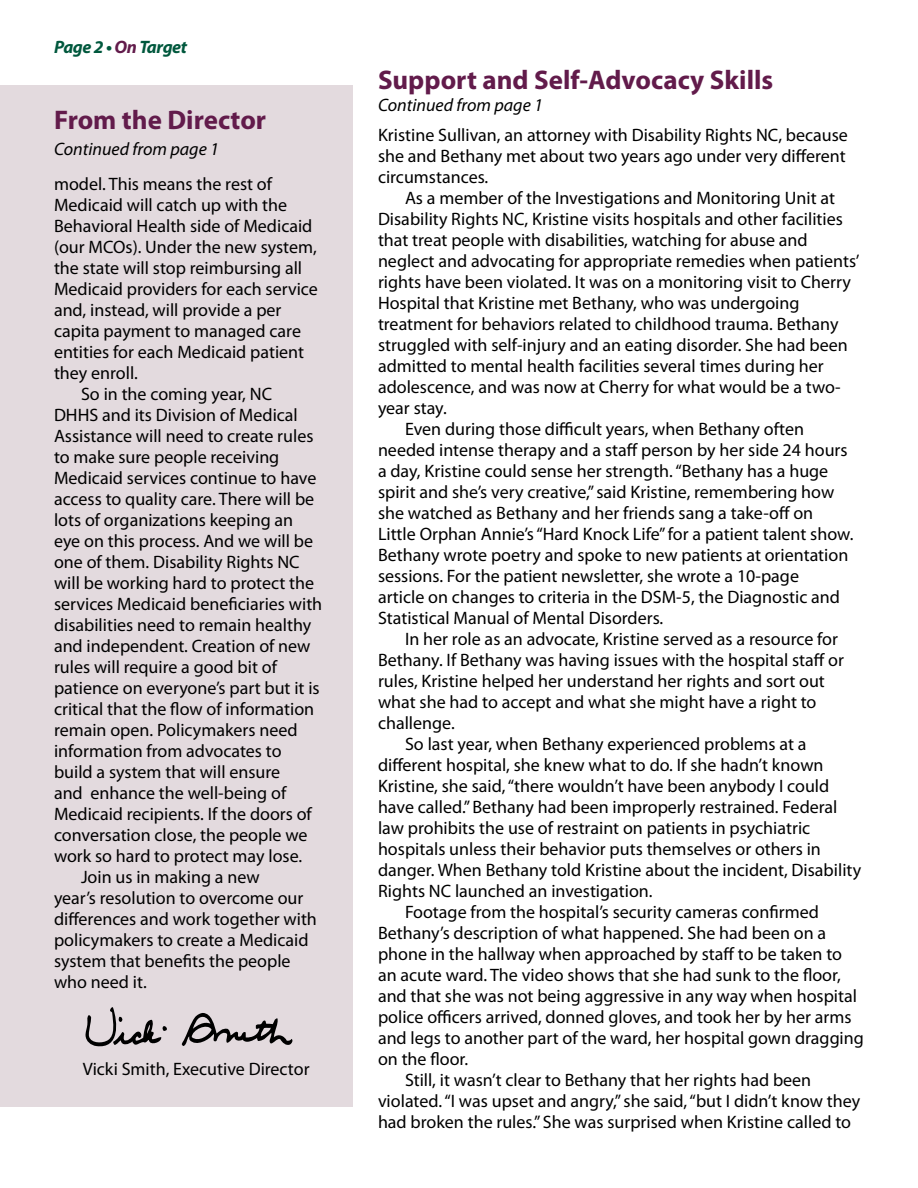
<style>
.page{position:relative;width:918px;height:1188px;background:#fff}
.page>*{position:absolute;margin:0;border:0;box-sizing:border-box;transform-origin:0 0}
.t1{font:700 27px "Myriad Pro";color:#621b4b}
.t2{font:18px/21px "Myriad Pro";color:#000}
.t3{font:italic 18px "Myriad Pro";color:#000}
.t4{font:italic 700 18px "Myriad Pro";letter-spacing:-.025em;color:#00583d}
.s1{color:#621b4b}
</style>
<div class="page">
<div style="left:0;top:85px;width:353px;height:1022px;background:#e3dade"></div>
<svg style="left:181px;top:1013px;width:111px;height:33px"></svg>
<svg style="left:86px;top:1007px;width:81px;height:39px"></svg>
<p class="t4" style="left:54px;top:35px;width:135px">Page 2 • <span class="s1">On</span> Target</p>
<h1 class="t1" style="left:54px;top:103px;width:214px">From the Director</h1>
<p class="t3" style="left:54px;top:138px;width:166px">Continued from page 1</p>
<p class="t2" style="left:54px;top:173px;width:220px">model. This means the rest of</p>
<p class="t2" style="left:54px;top:194px;width:235px">Medicaid will catch up with the</p>
<p class="t2" style="left:54px;top:215px;width:260px">Behavioral Health side of Medicaid</p>
<p class="t2" style="left:54px;top:236px;width:264px">(our MCOs). Under the new system,</p>
<p class="t2" style="left:54px;top:257px;width:250px">the state will stop reimbursing all</p>
<p class="t2" style="left:54px;top:278px;width:265px">Medicaid providers for each service</p>
<p class="t2" style="left:54px;top:299px;width:229px">and, instead, will provide a per</p>
<p class="t2" style="left:54px;top:320px;width:249px">capita payment to managed care</p>
<p class="t2" style="left:54px;top:341px;width:252px">entities for each Medicaid patient</p>
<p class="t2" style="left:54px;top:362px;width:85px">they enroll.</p>
<p class="t2" style="left:81px;top:383px;width:193px">So in the coming year, NC</p>
<p class="t2" style="left:54px;top:404px;width:245px">DHHS and its Division of Medical</p>
<p class="t2" style="left:54px;top:425px;width:261px">Assistance will need to create rules</p>
<p class="t2" style="left:54px;top:446px;width:227px">to make sure people receiving</p>
<p class="t2" style="left:54px;top:467px;width:264px">Medicaid services continue to have</p>
<p class="t2" style="left:54px;top:488px;width:262px">access to quality care. There will be</p>
<p class="t2" style="left:54px;top:509px;width:241px">lots of organizations keeping an</p>
<p class="t2" style="left:54px;top:530px;width:261px">eye on this process. And we will be</p>
<p class="t2" style="left:54px;top:551px;width:247px">one of them. Disability Rights NC</p>
<p class="t2" style="left:54px;top:572px;width:262px">will be working hard to protect the</p>
<p class="t2" style="left:54px;top:593px;width:270px">services Medicaid beneficiaries with</p>
<p class="t2" style="left:54px;top:614px;width:259px">disabilities need to remain healthy</p>
<p class="t2" style="left:54px;top:635px;width:258px">and independent. Creation of new</p>
<p class="t2" style="left:54px;top:656px;width:224px">rules will require a good bit of</p>
<p class="t2" style="left:54px;top:677px;width:267px">patience on everyone’s part but it is</p>
<p class="t2" style="left:54px;top:698px;width:262px">critical that the flow of information</p>
<p class="t2" style="left:54px;top:719px;width:245px">remain open. Policymakers need</p>
<p class="t2" style="left:54px;top:740px;width:229px">information from advocates to</p>
<p class="t2" style="left:54px;top:761px;width:228px">build a system that will ensure</p>
<p class="t2" style="left:54px;top:782px;width:234px">and enhance the well-being of</p>
<p class="t2" style="left:54px;top:803px;width:259px">Medicaid recipients. If the doors of</p>
<p class="t2" style="left:54px;top:824px;width:255px">conversation close, the people we</p>
<p class="t2" style="left:54px;top:845px;width:250px">work so hard to protect may lose.</p>
<p class="t2" style="left:81px;top:866px;width:180px">Join us in making a new</p>
<p class="t2" style="left:54px;top:887px;width:251px">year’s resolution to overcome our</p>
<p class="t2" style="left:54px;top:908px;width:264px">differences and work together with</p>
<p class="t2" style="left:54px;top:929px;width:256px">policymakers to create a Medicaid</p>
<p class="t2" style="left:54px;top:950px;width:238px">system that benefits the people</p>
<p class="t2" style="left:54px;top:971px;width:94px">who need it.</p>
<p class="t2" style="left:83px;top:1058px;width:228px">Vicki Smith, Executive Director</p>
<h1 class="t1" style="left:378px;top:62px;width:397px">Support and Self-Advocacy Skills</h1>
<p class="t3" style="left:378px;top:94px;width:166px">Continued from page 1</p>
<p class="t2" style="left:378px;top:124px;width:471px">Kristine Sullivan, an attorney with Disability Rights NC, because she and Bethany met about two years ago under very different circumstances.</p>
<p class="t2" style="left:405px;top:187px;width:432px">As a member of the Investigations and Monitoring Unit at</p>
<p class="t2" style="left:378px;top:208px;width:466px">Disability Rights NC, Kristine visits hospitals and other facilities</p>
<p class="t2" style="left:378px;top:229px;width:431px">that treat people with disabilities, watching for abuse and</p>
<p class="t2" style="left:378px;top:250px;width:483px">neglect and advocating for appropriate remedies when patients’</p>
<p class="t2" style="left:378px;top:271px;width:474px">rights have been violated. It was on a monitoring visit to Cherry</p>
<p class="t2" style="left:378px;top:292px;width:423px">Hospital that Kristine met Bethany, who was undergoing</p>
<p class="t2" style="left:378px;top:313px;width:462px">treatment for behaviors related to childhood trauma. Bethany</p>
<p class="t2" style="left:378px;top:334px;width:471px">struggled with self-injury and an eating disorder. She had been</p>
<p class="t2" style="left:378px;top:355px;width:447px">admitted to mental health facilities several times during her</p>
<p class="t2" style="left:378px;top:376px;width:464px">adolescence, and was now at Cherry for what would be a two-</p>
<p class="t2" style="left:378px;top:397px;width:70px">year stay.</p>
<p class="t2" style="left:405px;top:418px;width:401px">Even during those difficult years, when Bethany often</p>
<p class="t2" style="left:378px;top:439px;width:471px">needed intense therapy and a staff person by her side 24 hours</p>
<p class="t2" style="left:378px;top:460px;width:452px">a day, Kristine could sense her strength. “Bethany has a huge</p>
<p class="t2" style="left:378px;top:481px;width:458px">spirit and she’s very creative,” said Kristine, remembering how</p>
<p class="t2" style="left:378px;top:502px;width:437px">she watched as Bethany and her friends sang a take-off on</p>
<p class="t2" style="left:378px;top:523px;width:477px">Little Orphan Annie’s “Hard Knock Life” for a patient talent show.</p>
<p class="t2" style="left:378px;top:544px;width:472px">Bethany wrote poetry and spoke to new patients at orientation</p>
<p class="t2" style="left:378px;top:565px;width:423px">sessions. For the patient newsletter, she wrote a 10-page</p>
<p class="t2" style="left:378px;top:586px;width:464px">article on changes to criteria in the DSM-5, the Diagnostic and</p>
<p class="t2" style="left:378px;top:607px;width:287px">Statistical Manual of Mental Disorders.</p>
<p class="t2" style="left:405px;top:628px;width:435px">In her role as an advocate, Kristine served as a resource for</p>
<p class="t2" style="left:378px;top:649px;width:468px">Bethany. If Bethany was having issues with the hospital staff or</p>
<p class="t2" style="left:378px;top:670px;width:448px">rules, Kristine helped her understand her rights and sort out</p>
<p class="t2" style="left:378px;top:691px;width:440px">what she had to accept and what she might have a right to</p>
<p class="t2" style="left:378px;top:712px;width:78px">challenge.</p>
<p class="t2" style="left:405px;top:733px;width:403px">So last year, when Bethany experienced problems at a</p>
<p class="t2" style="left:378px;top:754px;width:447px">different hospital, she knew what to do. If she hadn’t known</p>
<p class="t2" style="left:378px;top:775px;width:453px">Kristine, she said, “there wouldn’t have been anybody I could</p>
<p class="t2" style="left:378px;top:796px;width:461px">have called.” Bethany had been improperly restrained. Federal</p>
<p class="t2" style="left:378px;top:817px;width:434px">law prohibits the use of restraint on patients in psychiatric</p>
<p class="t2" style="left:378px;top:838px;width:444px">hospitals unless their behavior puts themselves or others in</p>
<p class="t2" style="left:378px;top:859px;width:485px">danger. When Bethany told Kristine about the incident, Disability</p>
<p class="t2" style="left:378px;top:880px;width:276px">Rights NC launched an investigation.</p>
<p class="t2" style="left:405px;top:901px;width:416px">Footage from the hospital’s security cameras confirmed</p>
<p class="t2" style="left:378px;top:923px;width:450px">Bethany’s description of what happened. She had been on a</p>
<p class="t2" style="left:378px;top:944px;width:466px">phone in the hallway when approached by staff to be taken to</p>
<p class="t2" style="left:378px;top:965px;width:464px">an acute ward. The video shows that she had sunk to the floor,</p>
<p class="t2" style="left:378px;top:986px;width:481px">and that she was not being aggressive in any way when hospital</p>
<p class="t2" style="left:378px;top:1007px;width:475px">police officers arrived, donned gloves, and took her by her arms</p>
<p class="t2" style="left:378px;top:1028px;width:487px">and legs to another part of the ward, her hospital gown dragging</p>
<p class="t2" style="left:378px;top:1049px;width:92px">on the floor.</p>
<p class="t2" style="left:405px;top:1070px;width:408px">Still, it wasn’t clear to Bethany that her rights had been</p>
<p class="t2" style="left:378px;top:1091px;width:484px">violated. “I was upset and angry,” she said, “but I didn’t know they</p>
<p class="t2" style="left:378px;top:1112px;width:475px">had broken the rules.” She was surprised when Kristine called to</p>
</div>
